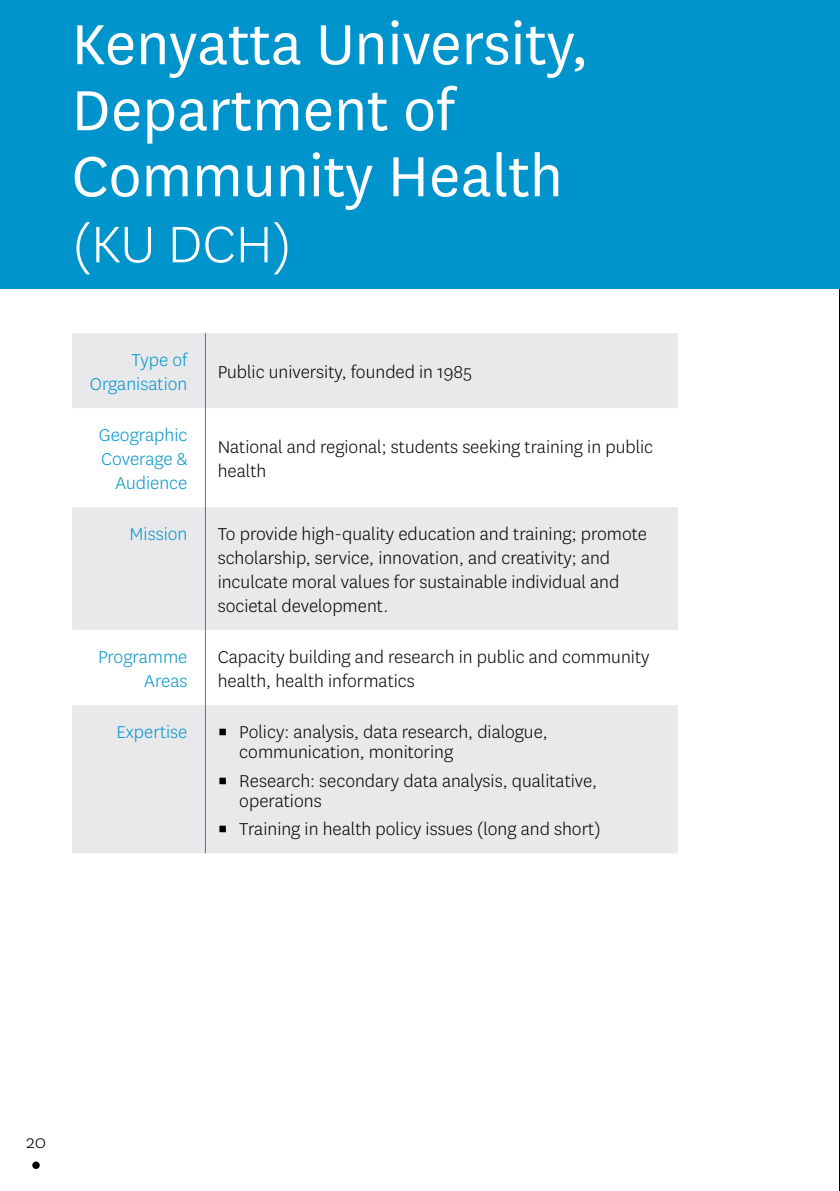
<style>
.page{position:relative;width:840px;height:1191px;background:#fff}
.page>*{position:absolute;margin:0;border:0;box-sizing:border-box;transform-origin:0 0}
.Organization{font:66px/66px "National";color:#fff}
.Organization-2{font:300 60px "National";color:#fff}
.t1{font:300 60px "National";color:#000003}
.t2{font:300 20px/24px "National";color:#000003}
.t3{font:300 20px/24px "National";color:#0094cc;text-align:right}
</style>
<div class="page">
<hr style="left:838px;top:0;width:1px;height:1191px;background:#000003">
<div style="left:0;top:0;width:839px;height:288px;background:#0094cc"></div>
<svg style="left:72px;top:333px;width:605px;height:520px;fill:#e9e9eb"></svg>
<hr style="left:205px;top:333px;width:1px;height:75px;background:#0094cc">
<hr style="left:205px;top:408px;width:1px;height:99px;background:#0094cc">
<hr style="left:205px;top:507px;width:1px;height:123px;background:#0094cc">
<hr style="left:205px;top:630px;width:1px;height:75px;background:#0094cc">
<hr style="left:205px;top:705px;width:1px;height:148px;background:#0094cc">
<p class="Organization" style="left:72px;top:8px;width:519px">Kenyatta University,<br>Department of<br>Community Health</p>
<p class="Organization-2" style="left:72px;top:207px;width:222px">(KU DCH)</p>
<p class="t3" style="left:90px;top:347px;width:99px">Type of<br>Organisation</p>
<p class="t3" style="left:99px;top:422px;width:90px">Geographic<br>Coverage &amp;<br>Audience</p>
<p class="t2" style="left:217px;top:359px;width:255px">Public university, founded in 1985</p>
<p class="t2" style="left:217px;top:434px;width:437px">National and regional; students seeking training in public health</p>
<p class="t3" style="left:129px;top:521px;width:59px">Mission</p>
<p class="t2" style="left:217px;top:521px;width:430px">To provide high-quality education and training; promote scholarship, service, innovation, and creativity; and inculcate moral values for sustainable individual and</p>
<p class="t2" style="left:217px;top:593px;width:172px">societal development .</p>
<p class="t3" style="left:98px;top:644px;width:91px">Programme</p>
<p class="t2" style="left:217px;top:644px;width:433px">Capacity building and research in public and community</p>
<p class="t3" style="left:144px;top:668px;width:45px">Areas</p>
<p class="t2" style="left:217px;top:668px;width:198px">health, health informatics</p>
<p class="t3" style="left:116px;top:719px;width:72px">Expertise</p>
<p class="t2" style="left:217px;top:719px;width:331px">▪ Policy: analysis, data research, dialogue,</p>
<p class="t2" style="left:239px;top:739px;width:215px">communication, monitoring</p>
<p class="t2" style="left:217px;top:768px;width:381px">▪ Research: secondary data analysis, qualitative,</p>
<p class="t2" style="left:239px;top:788px;width:84px">operations</p>
<p class="t2" style="left:217px;top:816px;width:384px">▪ Training in health policy issues (long and short)</p>
<p class="t2" style="left:26px;top:1129px;width:22px">20</p>
<h2 class="t1" style="left:27px;top:1124px;width:19px">•</h2>
</div>
